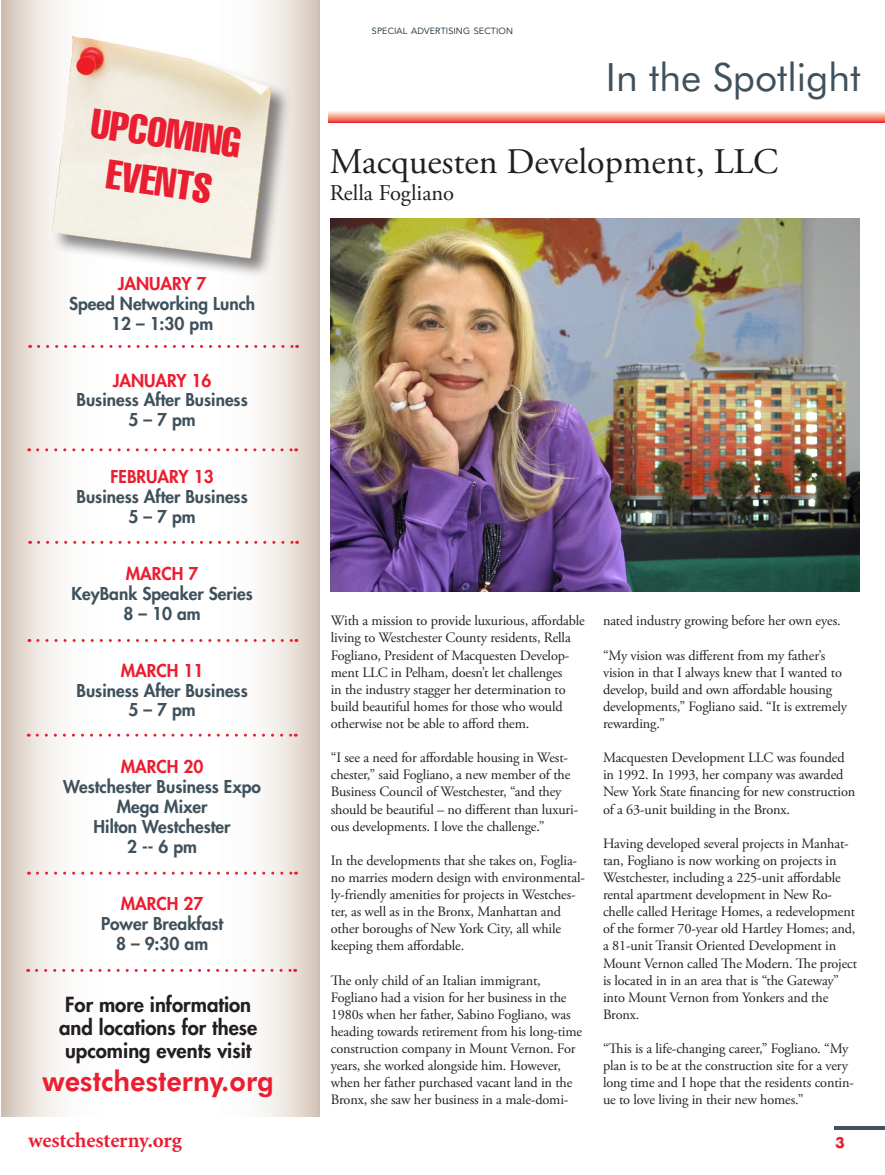
<style>
.page{position:relative;width:885px;height:1175px;background:#fff}
.page>*{position:absolute;margin:0;border:0;box-sizing:border-box;transform-origin:0 0}
.t1{font:extra-condensed 40.8px "Helvetica";color:#eb1e31}
.t2{font:39px "Futura BT";color:#3f515c}
.t3{font:36px "Adobe Garamond Pro";color:#231f20}
.t4{font:800 28.5px "Futura BT";color:#eb1e31;scale:.95 1}
.t5{font:22.5px "Adobe Garamond Pro";color:#231f20}
.t6{font:700 21px "Minion";letter-spacing:-.005em;color:#eb1e31}
.t7{font:800 20.25px/23.2px "Futura Std";color:#231f20;text-align:center}
.t8{font:800 17.25px "Futura Std";color:#3f515c}
.t9{font:800 17.25px "Futura Std";color:#eb1e31}
.t10{font:14.25px/17.1px "Adobe Garamond Pro";letter-spacing:-.01em;color:#231f20}
.t11{font:700 14.25px "Futura Std";color:#eb1e31}
.t12{font:8.85px "Avenir LT Std";letter-spacing:.015em;color:#112530}
</style>
<div class="page">
<hr style="left:834px;top:1126px;width:50px;height:3px;background:#3f515c">
<svg style="left:2px;top:0;width:317px;height:1116px"></svg>
<div style="left:52px;top:36px;width:239px;height:242px;background:#231f20;opacity:.55"></div>
<img style="left:49px;top:19px;width:228px;height:251px">
<svg style="left:38px;top:448px;width:258px;height:3px"></svg>
<svg style="left:38px;top:639px;width:259px;height:3px"></svg>
<svg style="left:37px;top:733px;width:259px;height:3px"></svg>
<svg style="left:37px;top:871px;width:259px;height:3px"></svg>
<svg style="left:37px;top:968px;width:258px;height:3px"></svg>
<img style="left:330px;top:218px;width:529px;height:373px">
<svg style="left:328px;top:111px;width:556px;height:11px;background:#f5a192"></svg>
<svg style="left:38px;top:345px;width:259px;height:3px"></svg>
<svg style="left:38px;top:541px;width:259px;height:3px"></svg>
<p class="t1" style="left:95px;top:97px;width:152px;rotate:8deg">UPCOMING</p>
<p class="t1" style="left:110px;top:148px;width:107px;rotate:8deg">EVENTS</p>
<p class="t9" style="left:118px;top:272px;width:90px">JANUARY 7</p>
<p class="t8" style="left:69px;top:292px;width:188px">Speed Networking Lunch</p>
<p class="t8" style="left:111px;top:312px;width:103px">12 – 1:30 pm</p>
<p class="t9" style="left:113px;top:369px;width:100px">JANUARY 16</p>
<p class="t8" style="left:76px;top:389px;width:173px">Business After Business</p>
<p class="t8" style="left:128px;top:409px;width:69px">5 – 7 pm</p>
<p class="t9" style="left:111px;top:466px;width:104px">FEBRUARY 13</p>
<p class="t8" style="left:76px;top:486px;width:173px">Business After Business</p>
<p class="t8" style="left:128px;top:506px;width:69px">5 – 7 pm</p>
<p class="t9" style="left:126px;top:563px;width:74px">MARCH 7</p>
<p class="t8" style="left:71px;top:582px;width:183px">KeyBank Speaker Series</p>
<p class="t8" style="left:123px;top:602px;width:79px">8 – 10 am</p>
<p class="t9" style="left:121px;top:659px;width:84px">MARCH 11</p>
<p class="t8" style="left:76px;top:679px;width:173px">Business After Business</p>
<p class="t8" style="left:128px;top:699px;width:69px">5 – 7 pm</p>
<p class="t9" style="left:121px;top:756px;width:84px">MARCH 20</p>
<p class="t8" style="left:63px;top:776px;width:199px">Westchester Business Expo</p>
<p class="t8" style="left:117px;top:796px;width:92px">Mega Mixer</p>
<p class="t8" style="left:94px;top:815px;width:138px">Hilton Westchester</p>
<p class="t8" style="left:127px;top:835px;width:71px">2 -- 6 pm</p>
<p class="t9" style="left:121px;top:892px;width:84px">MARCH 27</p>
<p class="t8" style="left:101px;top:912px;width:124px">Power Breakfast</p>
<p class="t8" style="left:116px;top:932px;width:94px">8 – 9:30 am</p>
<h3 class="t7" style="left:59px;top:992px;width:200px">For more information and locations for these upcoming events visit</h3>
<h3 class="t4" style="left:43px;top:1063px;width:245px">westchesterny.org</h3>
<h3 class="t6" style="left:28px;top:1130px;width:155px">westchesterny.org</h3>
<p class="t12" style="left:372px;top:26px;width:142px">SPECIAL ADVERTISING SECTION</p>
<p class="t2" style="left:605px;top:53px;width:256px">In the Spotlight</p>
<p class="t3" style="left:329px;top:140px;width:450px">Macquesten Development, LLC</p>
<p class="t5" style="left:329px;top:180px;width:126px">Rella Fogliano</p>
<p class="t10" style="left:330px;top:613px;width:255px">With a mission to provide luxurious, affordable living to Westchester County residents, Rella Fogliano, President of Macquesten Develop&shy;ment LLC in Pelham, doesn’t let challenges<br>in the industry stagger her determination to build beautiful homes for those who would otherwise not be able to afford them.</p>
<p class="t10" style="left:330px;top:749px;width:249px">“I see a need for affordable housing in West&shy;chester,” said Fogliano, a new member of the Business Council of Westchester, “and they should be beautiful – no different than luxuri&shy;ous developments. I love the challenge.”</p>
<p class="t10" style="left:330px;top:852px;width:255px">In the developments that she takes on, Foglia&shy;no marries modern design with environmental&shy;ly-friendly amenities for projects in Westches&shy;ter, as well as in the Bronx, Manhattan and other boroughs of New York City, all while keeping them affordable.</p>
<p class="t10" style="left:330px;top:972px;width:253px">The only child of an Italian immigrant, Fogliano had a vision for her business in the 1980s when her father, Sabino Fogliano, was heading towards retirement from his long-time construction company in Mount Vernon. For years, she worked alongside him. However, when her father purchased vacant land in the Bronx, she saw her business in a male-domi-</p>
<p class="t10" style="left:602px;top:613px;width:239px">nated industry growing before her own eyes.</p>
<p class="t10" style="left:602px;top:647px;width:245px">“My vision was different from my father’s vision in that I always knew that I wanted to develop, build and own affordable housing developments,” Fogliano said. “It is extremely rewarding.”</p>
<p class="t10" style="left:602px;top:749px;width:254px">Macquesten Development LLC was founded in 1992. In 1993, her company was awarded New York State financing for new construction of a 63-unit building in the Bronx.</p>
<p class="t10" style="left:602px;top:835px;width:255px">Having developed several projects in Manhat&shy;tan, Fogliano is now working on projects in Westchester, including a 225-unit affordable rental apartment development in New Ro&shy;chelle called Heritage Homes, a redevelopment of the former 70-year old Hartley Homes; and, a 81-unit Transit Oriented Development in Mount Vernon called The Modern. The project is located in in an area that is “the Gateway” into Mount Vernon from Yonkers and the Bronx.</p>
<p class="t10" style="left:602px;top:1040px;width:252px">“This is a life-changing career,” Fogliano. “My plan is to be at the construction site for a very long time and I hope that the residents contin&shy;ue to love living in their new homes.”</p>
<p class="t11" style="left:835px;top:1133px;width:11px">3</p>
</div>
